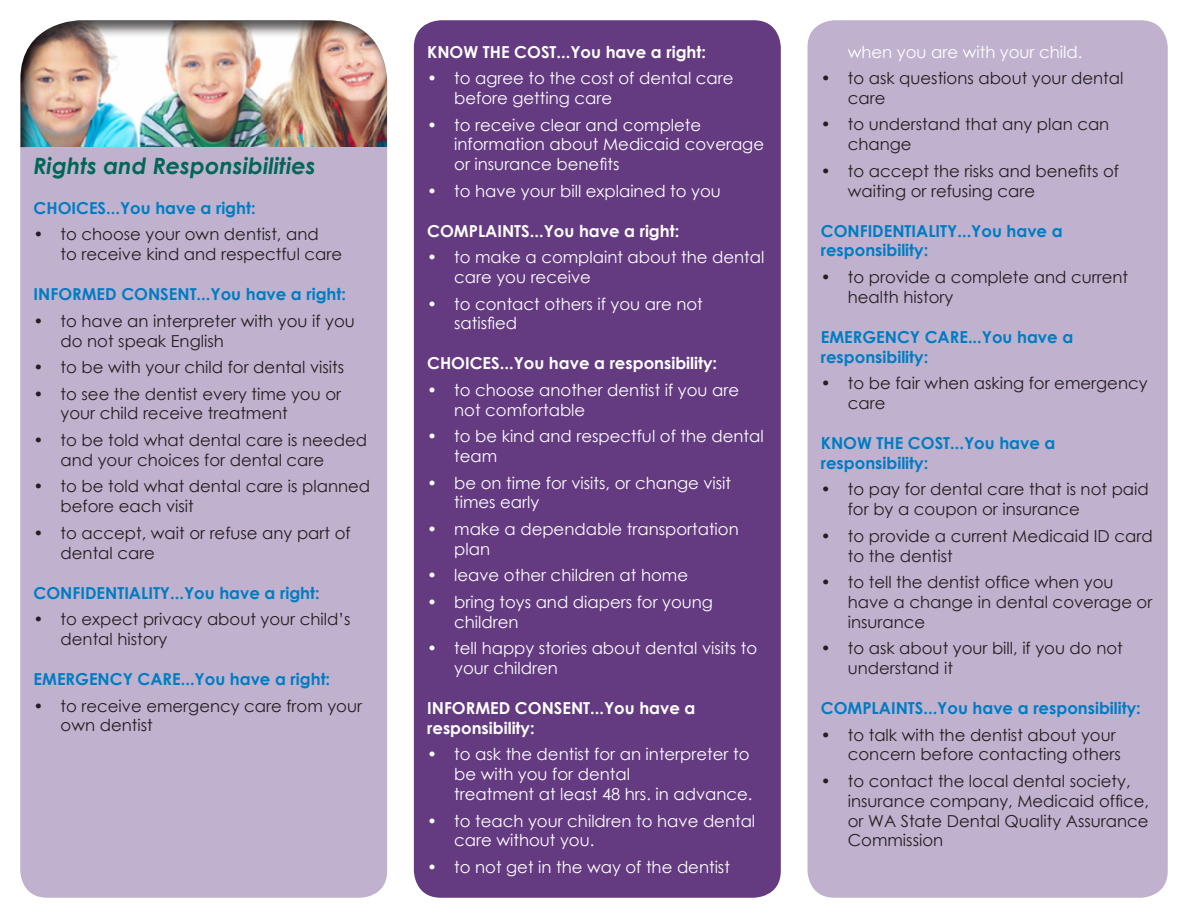
<style>
.page{position:relative;width:1188px;height:918px;background:#fff}
.page>*{position:absolute;margin:0;border:0;box-sizing:border-box;transform-origin:0 0}
.t1{font:italic 700 22.5px "Century Gothic";color:#006756}
.t2{font:16.5px/19.8px "Century Gothic";color:#231f20}
.t3{font:16.5px/19.8px "Century Gothic";color:#fff}
.t4{font:700 16.5px/19.8px "Century Gothic";color:#007cc2}
.t5{font:700 16.5px/19.8px "Century Gothic";color:#fff}
</style>
<div class="page">
<div style="left:414px;top:20px;width:367px;height:878px;background:#643a81;border-radius:27px"></div>
<div style="left:807px;top:20px;width:361px;height:878px;background:#c0b2cf;border-radius:27px"></div>
<div style="left:20px;top:169px;width:367px;height:729px;background:#c0b2cf"></div>
<div style="left:18px;top:18px;width:369px;height:151px;background:#231f20;opacity:.75"></div>
<h1 class="t1" style="left:34px;top:149px;width:284px">Rights and Responsibilities</h1>
<p class="t4" style="left:34px;top:197px;width:224px">CHOICES...You have a right:</p>
<p class="t2" style="left:61px;top:224px;width:283px;text-indent:-27px">• to choose your own dentist, and<br>to receive kind and respectful care</p>
<p class="t4" style="left:34px;top:284px;width:314px">INFORMED CONSENT...You have a right:</p>
<p class="t2" style="left:61px;top:311px;width:296px;text-indent:-27px">• to have an interpreter with you if you do not speak English</p>
<p class="t2" style="left:34px;top:357px;width:312px">• to be with your child for dental visits</p>
<p class="t2" style="left:61px;top:384px;width:282px;text-indent:-27px">• to see the dentist every time you or your child receive treatment</p>
<p class="t2" style="left:61px;top:430px;width:308px;text-indent:-27px">• to be told what dental care is needed and your choices for dental care</p>
<p class="t2" style="left:61px;top:476px;width:311px;text-indent:-27px">• to be told what dental care is planned before each visit</p>
<p class="t2" style="left:61px;top:523px;width:292px;text-indent:-27px">• to accept, wait or refuse any part of dental care</p>
<p class="t4" style="left:34px;top:582px;width:288px">CONFIDENTIALITY...You have a right:</p>
<p class="t2" style="left:61px;top:609px;width:292px;text-indent:-27px">• to expect privacy about your child’s dental history</p>
<p class="t4" style="left:34px;top:668px;width:298px">EMERGENCY CARE...You have a right:</p>
<p class="t2" style="left:61px;top:695px;width:303px;text-indent:-27px">• to receive emergency care from your own dentist</p>
<p class="t5" style="left:427px;top:41px;width:280px">KNOW THE COST...You have a right:</p>
<p class="t3" style="left:454px;top:68px;width:281px;text-indent:-27px">• to agree to the cost of dental care before getting care</p>
<p class="t3" style="left:454px;top:114px;width:311px;text-indent:-27px">• to receive clear and complete information about Medicaid coverage or insurance benefits</p>
<p class="t3" style="left:427px;top:181px;width:295px">• to have your bill explained to you</p>
<p class="t5" style="left:427px;top:220px;width:254px">COMPLAINTS...You have a right:</p>
<p class="t3" style="left:454px;top:247px;width:312px;text-indent:-27px">• to make a complaint about the dental care you receive</p>
<p class="t3" style="left:454px;top:293px;width:250px;text-indent:-27px">• to contact others if you are not satisfied</p>
<p class="t5" style="left:427px;top:353px;width:292px">CHOICES...You have a responsibility:</p>
<p class="t3" style="left:454px;top:380px;width:286px;text-indent:-27px">• to choose another dentist if you are not comfortable</p>
<p class="t3" style="left:454px;top:426px;width:311px;text-indent:-27px">• to be kind and respectful of the dental team</p>
<p class="t3" style="left:454px;top:473px;width:279px;text-indent:-27px">• be on time for visits, or change visit times early</p>
<p class="t3" style="left:454px;top:519px;width:286px;text-indent:-27px">• make a dependable transportation plan</p>
<p class="t3" style="left:427px;top:565px;width:262px">• leave other children at home</p>
<p class="t3" style="left:454px;top:592px;width:260px;text-indent:-27px">• bring toys and diapers for young children</p>
<p class="t3" style="left:454px;top:638px;width:304px;text-indent:-27px">• tell happy stories about dental visits to your children</p>
<p class="t5" style="left:427px;top:698px;width:270px">INFORMED CONSENT...You have a responsibility:</p>
<p class="t3" style="left:454px;top:744px;width:300px;text-indent:-27px">• to ask the dentist for an interpreter to be with you for dental<br>treatment at least 48 hrs. in advance.</p>
<p class="t3" style="left:454px;top:811px;width:303px;text-indent:-27px">• to teach your children to have dental care without you.</p>
<p class="t3" style="left:427px;top:857px;width:304px">• to not get in the way of the dentist</p>
<p class="t3" style="left:848px;top:41px;width:236px">when you are with your child.</p>
<p class="t2" style="left:848px;top:68px;width:277px;text-indent:-27px">• to ask questions about your dental care</p>
<p class="t2" style="left:848px;top:114px;width:263px;text-indent:-27px">• to understand that any plan can change</p>
<p class="t2" style="left:848px;top:161px;width:273px;text-indent:-27px">• to accept the risks and benefits of waiting or refusing care</p>
<p class="t4" style="left:821px;top:220px;width:243px">CONFIDENTIALITY...You have a responsibility:</p>
<p class="t2" style="left:848px;top:267px;width:282px;text-indent:-27px">• to provide a complete and current health history</p>
<p class="t4" style="left:821px;top:326px;width:254px">EMERGENCY CARE...You have a responsibility:</p>
<p class="t2" style="left:848px;top:373px;width:301px;text-indent:-27px">• to be fair when asking for emergency care</p>
<p class="t4" style="left:821px;top:432px;width:236px">KNOW THE COST...You have a responsibility:</p>
<p class="t2" style="left:848px;top:479px;width:302px;text-indent:-27px">• to pay for dental care that is not paid for by a coupon or insurance</p>
<p class="t2" style="left:848px;top:526px;width:306px;text-indent:-27px">• to provide a current Medicaid ID card to the dentist</p>
<p class="t2" style="left:848px;top:572px;width:306px;text-indent:-27px">• to tell the dentist office when you have a change in dental coverage or insurance</p>
<p class="t2" style="left:848px;top:638px;width:276px;text-indent:-27px">• to ask about your bill, if you do not understand it</p>
<p class="t4" style="left:821px;top:697px;width:322px">COMPLAINTS...You have a responsibility:</p>
<p class="t2" style="left:848px;top:725px;width:275px;text-indent:-27px">• to talk with the dentist about your concern before contacting others</p>
<p class="t2" style="left:848px;top:771px;width:303px;text-indent:-27px">• to contact the local dental society, insurance company, Medicaid office, or WA State Dental Quality Assurance<br>Commission</p>
</div>
